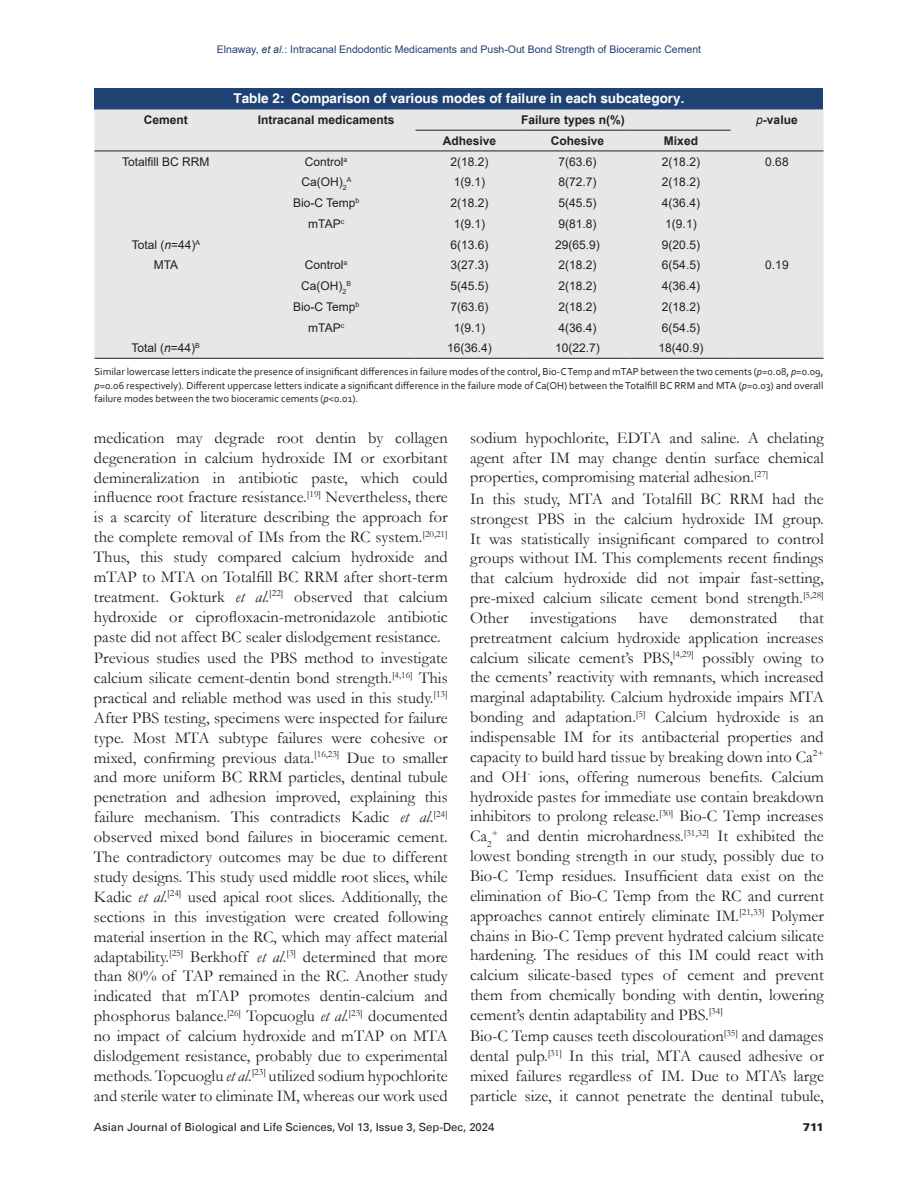
<style>
.page{position:relative;width:918px;height:1188px;background:#fff}
.page>*{position:absolute;margin:0;border:0;box-sizing:border-box;transform-origin:0 0}
.Body_Text{font:16.5px/20px "Garamond";color:#231f20;text-align:justify}
.Table_Caption{font:700 13.5px "Helvetica";color:#fff}
.Tb_Txt{font:12px "Arial";color:#231f20}
.TCH{font:700 12px "Arial";color:#231f20}
.t1{font:11.25px "Univers LT";color:#231f20}
.t2{font:900 11.25px "Univers LT";color:#231f20}
.Table_leg{font:10.5px/13.5px "Corbel";color:#231f20;text-align:justify}
.t3{font:10.5px "Arial";color:#1e4273}
.Tb_Txt-2{font:7.05px "Arial";color:#231f20}
.s1{font-style:italic}
.s2{font-weight:400;font-style:italic}
</style>
<div class="page">
<div style="left:94px;top:88px;width:730px;height:21px;background:#1e4273"></div>
<div style="left:94px;top:109px;width:730px;height:249px;background:#e6e7e9"></div>
<hr style="left:416px;top:130px;width:108px;height:1px;background:#231f20">
<hr style="left:524px;top:130px;width:108px;height:1px;background:#231f20">
<hr style="left:632px;top:130px;width:98px;height:1px;background:#231f20">
<hr style="left:94px;top:151px;width:143px;height:1px;background:#231f20">
<hr style="left:237px;top:151px;width:179px;height:1px;background:#231f20">
<hr style="left:416px;top:151px;width:108px;height:1px;background:#231f20">
<hr style="left:524px;top:151px;width:108px;height:1px;background:#231f20">
<hr style="left:632px;top:151px;width:98px;height:1px;background:#231f20">
<hr style="left:730px;top:151px;width:94px;height:1px;background:#231f20">
<hr style="left:94px;top:358px;width:143px;height:1px;background:#231f20">
<hr style="left:237px;top:358px;width:179px;height:1px;background:#231f20">
<hr style="left:416px;top:358px;width:108px;height:1px;background:#231f20">
<hr style="left:524px;top:358px;width:108px;height:1px;background:#231f20">
<hr style="left:632px;top:358px;width:98px;height:1px;background:#231f20">
<hr style="left:730px;top:358px;width:94px;height:1px;background:#231f20">
<p class="t3" style="left:217px;top:42px;width:486px">Elnaway, <span class="s1">et al</span>.: Intracanal Endodontic Medicaments and Push-Out Bond Strength of Bioceramic Cement</p>
<p class="Table_Caption" style="left:234px;top:90px;width:452px">Table 2: Comparison of various modes of failure in each subcategory.</p>
<p class="TCH" style="left:144px;top:112px;width:46px">Cement</p>
<p class="TCH" style="left:258px;top:112px;width:138px">Intracanal medicaments</p>
<p class="TCH" style="left:521px;top:112px;width:105px">Failure types n(%)</p>
<p class="TCH" style="left:756px;top:112px;width:43px"><span class="s2">p</span>-value</p>
<p class="TCH" style="left:443px;top:132px;width:55px">Adhesive</p>
<p class="TCH" style="left:551px;top:132px;width:55px">Cohesive</p>
<p class="TCH" style="left:664px;top:132px;width:36px">Mixed</p>
<p class="Tb_Txt" style="left:122px;top:153px;width:89px">Totalfill BC RRM</p>
<p class="Tb_Txt" style="left:305px;top:153px;width:44px">Control<sup>a</sup></p>
<p class="Tb_Txt" style="left:450px;top:153px;width:40px">2(18.2)</p>
<p class="Tb_Txt" style="left:558px;top:153px;width:40px">7(63.6)</p>
<p class="Tb_Txt" style="left:662px;top:153px;width:40px">2(18.2)</p>
<p class="Tb_Txt" style="left:765px;top:153px;width:25px">0.68</p>
<p class="Tb_Txt" style="left:301px;top:174px;width:47px">Ca(OH)<sub>2</sub></p>
<p class="Tb_Txt-2" style="left:347px;top:175px;width:6px">A</p>
<p class="Tb_Txt" style="left:454px;top:174px;width:33px">1(9.1)</p>
<p class="Tb_Txt" style="left:558px;top:174px;width:40px">8(72.7)</p>
<p class="Tb_Txt" style="left:662px;top:174px;width:40px">2(18.2)</p>
<p class="Tb_Txt" style="left:293px;top:195px;width:68px">Bio-C Temp<sup>b</sup></p>
<p class="Tb_Txt" style="left:450px;top:195px;width:40px">2(18.2)</p>
<p class="Tb_Txt" style="left:558px;top:195px;width:40px">5(45.5)</p>
<p class="Tb_Txt" style="left:662px;top:195px;width:40px">4(36.4)</p>
<p class="Tb_Txt" style="left:308px;top:215px;width:37px">mTAP<sup>c</sup></p>
<p class="Tb_Txt" style="left:454px;top:215px;width:33px">1(9.1)</p>
<p class="Tb_Txt" style="left:558px;top:215px;width:40px">9(81.8)</p>
<p class="Tb_Txt" style="left:665px;top:215px;width:33px">1(9.1)</p>
<p class="Tb_Txt" style="left:132px;top:236px;width:70px">Total (<span class="s1">n</span>=44)<sup>A</sup></p>
<p class="Tb_Txt" style="left:450px;top:236px;width:40px">6(13.6)</p>
<p class="Tb_Txt" style="left:555px;top:236px;width:46px">29(65.9)</p>
<p class="Tb_Txt" style="left:662px;top:236px;width:40px">9(20.5)</p>
<p class="Tb_Txt" style="left:154px;top:257px;width:26px">MTA</p>
<p class="Tb_Txt" style="left:305px;top:257px;width:44px">Control<sup>a</sup></p>
<p class="Tb_Txt" style="left:450px;top:257px;width:40px">3(27.3)</p>
<p class="Tb_Txt" style="left:558px;top:257px;width:40px">2(18.2)</p>
<p class="Tb_Txt" style="left:662px;top:257px;width:40px">6(54.5)</p>
<p class="Tb_Txt" style="left:765px;top:257px;width:25px">0.19</p>
<p class="Tb_Txt" style="left:301px;top:278px;width:47px">Ca(OH)<sub>2</sub></p>
<p class="Tb_Txt-2" style="left:347px;top:279px;width:6px">B</p>
<p class="Tb_Txt" style="left:450px;top:278px;width:40px">5(45.5)</p>
<p class="Tb_Txt" style="left:558px;top:278px;width:40px">2(18.2)</p>
<p class="Tb_Txt" style="left:662px;top:278px;width:40px">4(36.4)</p>
<p class="Tb_Txt" style="left:293px;top:298px;width:68px">Bio-C Temp<sup>b</sup></p>
<p class="Tb_Txt" style="left:450px;top:298px;width:40px">7(63.6)</p>
<p class="Tb_Txt" style="left:558px;top:298px;width:40px">2(18.2)</p>
<p class="Tb_Txt" style="left:662px;top:298px;width:40px">2(18.2)</p>
<p class="Tb_Txt" style="left:308px;top:319px;width:37px">mTAP<sup>c</sup></p>
<p class="Tb_Txt" style="left:454px;top:319px;width:33px">1(9.1)</p>
<p class="Tb_Txt" style="left:558px;top:319px;width:40px">4(36.4)</p>
<p class="Tb_Txt" style="left:662px;top:319px;width:40px">6(54.5)</p>
<p class="Tb_Txt" style="left:132px;top:340px;width:70px">Total (<span class="s1">n</span>=44)<sup>B</sup></p>
<p class="Tb_Txt" style="left:447px;top:340px;width:46px">16(36.4)</p>
<p class="Tb_Txt" style="left:555px;top:340px;width:46px">10(22.7)</p>
<p class="Tb_Txt" style="left:659px;top:340px;width:46px">18(40.9)</p>
<p class="Table_leg" style="left:94px;top:365px;width:731px">Similar lowercase letters indicate the presence of insignificant differences in failure modes of the control, Bio-C Temp and mTAP between the two cements (<span class="s1">p</span>=0.08, <span class="s1">p</span>=0.09, <span class="s1">p</span>=0.06 respectively). Different uppercase letters indicate a significant difference in the failure mode of Ca(OH) between the Totalfill BC RRM and MTA (<span class="s1">p</span>=0.03) and overall failure modes between the two bioceramic cements (<span class="s1">p</span>&lt;0.01).</p>
<p class="Body_Text" style="left:94px;top:427px;width:355px">medication may degrade root dentin by collagen degeneration in calcium hydroxide IM or exorbitant demineralization in antibiotic paste, which could influence root fracture resistance.<sup>[19]</sup> Nevertheless, there is a scarcity of literature describing the approach for the complete removal of IMs from the RC system.<sup>[20,21] </sup>Thus, this study compared calcium hydroxide and mTAP to MTA on Totalfill BC RRM after short-term treatment. Gokturk <span class="s1">et al</span>.<sup>[22]</sup> observed that calcium hydroxide or ciprofloxacin-metronidazole antibiotic paste did not affect BC sealer dislodgement resistance.</p>
<p class="Body_Text" style="left:94px;top:648px;width:355px">Previous studies used the PBS method to investigate calcium silicate cement-dentin bond strength.<sup>[4,16]</sup> This practical and reliable method was used in this study.<sup>[13] </sup>After PBS testing, specimens were inspected for failure type. Most MTA subtype failures were cohesive or mixed, confirming previous data.<sup>[16,23]</sup> Due to smaller and more uniform BC RRM particles, dentinal tubule penetration and adhesion improved, explaining this failure mechanism. This contradicts Kadic <span class="s1">et al</span>.<sup>[24] </sup>observed mixed bond failures in bioceramic cement.<br>The contradictory outcomes may be due to different study designs. This study used middle root slices, while Kadic <span class="s1">et al</span>.<sup>[24]</sup> used apical root slices. Additionally, the sections in this investigation were created following material insertion in the RC, which may affect material adaptability.<sup>[25]</sup> Berkhoff <span class="s1">et al</span>.<sup>[3]</sup> determined that more than 80% of TAP remained in the RC. Another study indicated that mTAP promotes dentin-calcium and phosphorus balance.<sup>[26]</sup> Topcuoglu <span class="s1">et al</span>.<sup>[23]</sup> documented no impact of calcium hydroxide and mTAP on MTA dislodgement resistance, probably due to experimental methods. Topcuoglu <span class="s1">et al</span>.<sup>[23]</sup> utilized sodium hypochlorite and sterile water to eliminate IM, whereas our work used</p>
<p class="Body_Text" style="left:470px;top:427px;width:355px">sodium hypochlorite, EDTA and saline. A chelating agent after IM may change dentin surface chemical properties, compromising material adhesion.<sup>[27]</sup></p>
<p class="Body_Text" style="left:470px;top:488px;width:355px">In this study, MTA and Totalfill BC RRM had the strongest PBS in the calcium hydroxide IM group.<br>It was statistically insignificant compared to control groups without IM. This complements recent findings that calcium hydroxide did not impair fast-setting, pre-mixed calcium silicate cement bond strength.<sup>[5,28] </sup>Other</p>
<p class="Body_Text" style="left:530px;top:607px;width:88px">investigations</p>
<p class="Body_Text" style="left:639px;top:607px;width:31px">have</p>
<p class="Body_Text" style="left:690px;top:607px;width:89px">demonstrated</p>
<p class="Body_Text" style="left:470px;top:607px;width:355px;text-indent:329px">that pretreatment calcium hydroxide application increases calcium silicate cement’s PBS,<sup>[4,29]</sup> possibly owing to the cements’ reactivity with remnants, which increased marginal adaptability. Calcium hydroxide impairs MTA bonding and adaptation.<sup>[5]</sup> Calcium hydroxide is an indispensable IM for its antibacterial properties and capacity to build hard tissue by breaking down into Ca<sup>2+ </sup>and OH<sup>-</sup> ions, offering numerous benefits. Calcium hydroxide pastes for immediate use contain breakdown inhibitors to prolong release.<sup>[30]</sup> Bio-C Temp increases Ca<sub>2</sub><sup>+</sup> and dentin microhardness.<sup>[31,32]</sup> It exhibited the lowest bonding strength in our study, possibly due to Bio-C Temp residues. Insufficient data exist on the elimination of Bio-C Temp from the RC and current approaches cannot entirely eliminate IM.<sup>[21,33]</sup> Polymer chains in Bio-C Temp prevent hydrated calcium silicate hardening. The residues of this IM could react with calcium silicate-based types of cement and prevent them from chemically bonding with dentin, lowering cement’s dentin adaptability and PBS.<sup>[34]</sup></p>
<p class="Body_Text" style="left:470px;top:1026px;width:355px">Bio-C Temp causes teeth discolouration<sup>[35]</sup> and damages dental pulp.<sup>[31]</sup> In this trial, MTA caused adhesive or mixed failures regardless of IM. Due to MTA’s large particle size, it cannot penetrate the dentinal tubule,</p>
<p class="t1" style="left:94px;top:1120px;width:402px">Asian Journal of Biological and Life Sciences, Vol 13, Issue 3, Sep-Dec, 2024</p>
<p class="t2" style="left:803px;top:1120px;width:23px">711</p>
</div>
